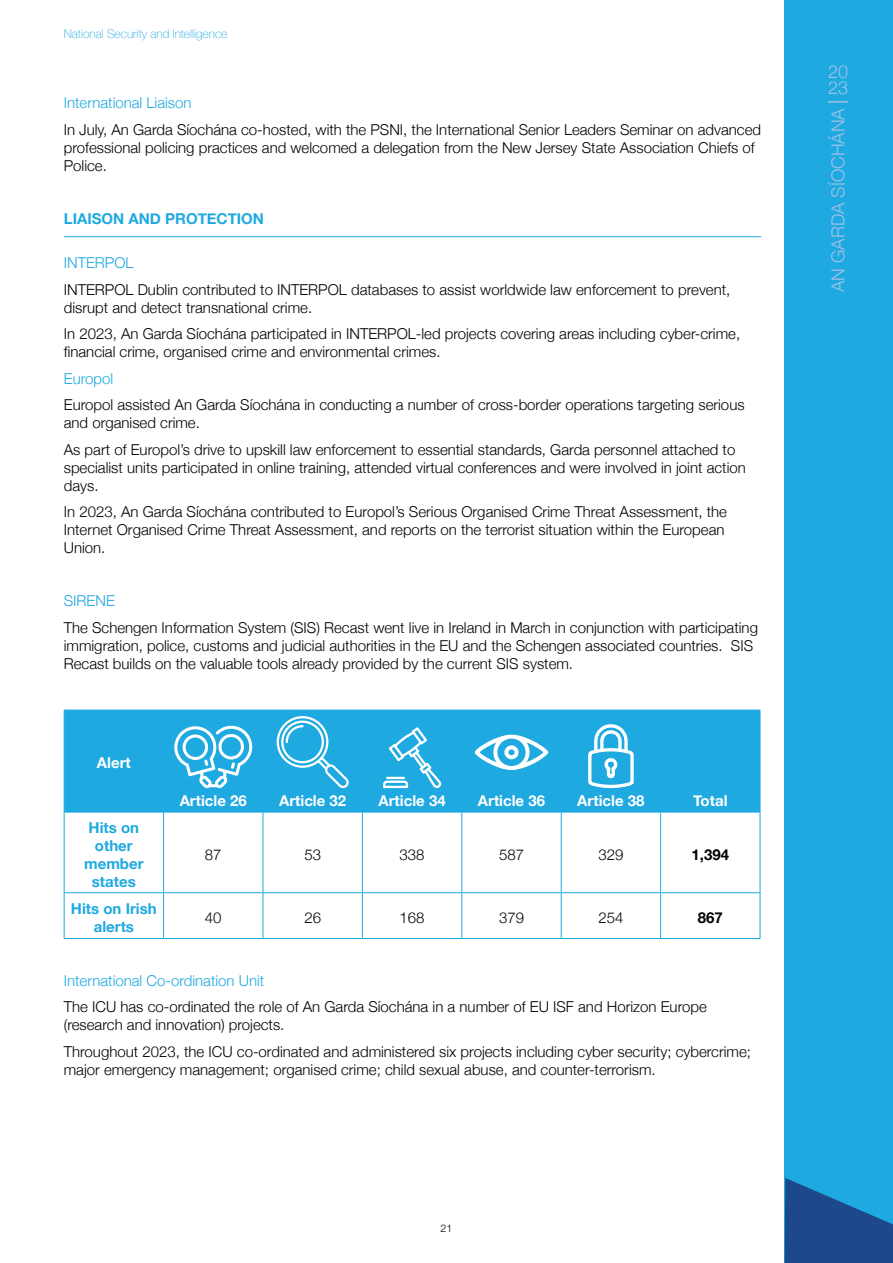
<style>
.page{position:relative;width:893px;height:1263px;background:#fff}
.page>*{position:absolute;margin:0;border:0;box-sizing:border-box;transform-origin:0 0}
.t1{font:300 18px/16px "Helvetica Neue";color:#a1c1e6}
.t2{font:300 15px/18px "Helvetica Neue";color:#000}
.t3{font:300 15px "Helvetica Neue";color:#1fa9e1}
.t4{font:700 15px/18px "Helvetica Neue";color:#1fa9e1;text-align:center}
.t5{font:700 15px "Helvetica Neue";color:#fff}
.t6{font:700 15px "Helvetica Neue";color:#000}
.t7{font:100 12px "Helvetica Neue";color:#1fa9e1}
.t8{font:300 10.5px "Helvetica Neue";color:#000}
</style>
<div class="page">
<div style="left:784px;top:0;width:109px;height:1263px;background:#1fa9e1"></div>
<svg style="left:784px;top:1178px;width:109px;height:85px"></svg>
<hr style="left:828px;top:101px;width:20px;height:2px;background:#a1c1e6">
<hr style="left:64px;top:236px;width:697px;height:1px;background:#1fa9e1">
<div style="left:65px;top:711px;width:695px;height:101px;background:#1fa9e1"></div>
<hr style="left:64px;top:710px;width:100px;height:1px;background:#1fa9e1">
<hr style="left:64px;top:710px;width:1px;height:102px;background:#1fa9e1">
<hr style="left:164px;top:710px;width:99px;height:1px;background:#1fa9e1">
<hr style="left:163px;top:710px;width:1px;height:102px;background:#1fa9e1">
<hr style="left:263px;top:710px;width:99px;height:1px;background:#1fa9e1">
<hr style="left:263px;top:710px;width:1px;height:102px;background:#1fa9e1">
<hr style="left:362px;top:710px;width:100px;height:1px;background:#1fa9e1">
<hr style="left:362px;top:710px;width:1px;height:102px;background:#1fa9e1">
<hr style="left:462px;top:710px;width:99px;height:1px;background:#1fa9e1">
<hr style="left:461px;top:710px;width:1px;height:102px;background:#1fa9e1">
<hr style="left:561px;top:710px;width:100px;height:1px;background:#1fa9e1">
<hr style="left:561px;top:710px;width:1px;height:102px;background:#1fa9e1">
<hr style="left:661px;top:710px;width:99px;height:1px;background:#1fa9e1">
<hr style="left:660px;top:710px;width:1px;height:102px;background:#1fa9e1">
<hr style="left:760px;top:710px;width:1px;height:102px;background:#1fa9e1">
<hr style="left:64px;top:812px;width:100px;height:1px;background:#1fa9e1">
<hr style="left:64px;top:812px;width:1px;height:80px;background:#1fa9e1">
<hr style="left:164px;top:812px;width:99px;height:1px;background:#1fa9e1">
<hr style="left:163px;top:812px;width:1px;height:80px;background:#1fa9e1">
<hr style="left:263px;top:812px;width:99px;height:1px;background:#1fa9e1">
<hr style="left:263px;top:812px;width:1px;height:80px;background:#1fa9e1">
<hr style="left:362px;top:812px;width:100px;height:1px;background:#1fa9e1">
<hr style="left:362px;top:812px;width:1px;height:80px;background:#1fa9e1">
<hr style="left:462px;top:812px;width:99px;height:1px;background:#1fa9e1">
<hr style="left:461px;top:812px;width:1px;height:80px;background:#1fa9e1">
<hr style="left:561px;top:812px;width:100px;height:1px;background:#1fa9e1">
<hr style="left:561px;top:812px;width:1px;height:80px;background:#1fa9e1">
<hr style="left:661px;top:812px;width:99px;height:1px;background:#1fa9e1">
<hr style="left:660px;top:812px;width:1px;height:80px;background:#1fa9e1">
<hr style="left:760px;top:812px;width:1px;height:80px;background:#1fa9e1">
<hr style="left:64px;top:892px;width:100px;height:1px;background:#1fa9e1">
<hr style="left:64px;top:893px;width:1px;height:45px;background:#1fa9e1">
<hr style="left:164px;top:892px;width:99px;height:1px;background:#1fa9e1">
<hr style="left:163px;top:893px;width:1px;height:45px;background:#1fa9e1">
<hr style="left:263px;top:892px;width:99px;height:1px;background:#1fa9e1">
<hr style="left:263px;top:893px;width:1px;height:45px;background:#1fa9e1">
<hr style="left:362px;top:892px;width:100px;height:1px;background:#1fa9e1">
<hr style="left:362px;top:893px;width:1px;height:45px;background:#1fa9e1">
<hr style="left:462px;top:892px;width:99px;height:1px;background:#1fa9e1">
<hr style="left:461px;top:893px;width:1px;height:45px;background:#1fa9e1">
<hr style="left:561px;top:892px;width:100px;height:1px;background:#1fa9e1">
<hr style="left:561px;top:893px;width:1px;height:45px;background:#1fa9e1">
<hr style="left:661px;top:892px;width:99px;height:1px;background:#1fa9e1">
<hr style="left:660px;top:893px;width:1px;height:45px;background:#1fa9e1">
<hr style="left:760px;top:893px;width:1px;height:45px;background:#1fa9e1">
<hr style="left:64px;top:938px;width:100px;height:1px;background:#1fa9e1">
<hr style="left:164px;top:938px;width:99px;height:1px;background:#1fa9e1">
<hr style="left:263px;top:938px;width:99px;height:1px;background:#1fa9e1">
<hr style="left:362px;top:938px;width:100px;height:1px;background:#1fa9e1">
<hr style="left:462px;top:938px;width:99px;height:1px;background:#1fa9e1">
<hr style="left:561px;top:938px;width:100px;height:1px;background:#1fa9e1">
<hr style="left:661px;top:938px;width:99px;height:1px;background:#1fa9e1">
<svg style="left:172px;top:724px;width:82px;height:64px"></svg>
<svg style="left:277px;top:716px;width:72px;height:72px"></svg>
<svg style="left:383px;top:727px;width:58px;height:61px"></svg>
<svg style="left:474px;top:734px;width:75px;height:36px"></svg>
<svg style="left:587px;top:717px;width:48px;height:72px"></svg>
<p class="t7" style="left:64px;top:24px;width:165px">National Security and Intelligence</p>
<p class="t3" style="left:64px;top:91px;width:129px">International Liaison</p>
<p class="t2" style="left:64px;top:119px;width:699px">In July, An Garda Síochána co-hosted, with the PSNI, the International Senior Leaders Seminar on advanced professional policing practices and welcomed a delegation from the New Jersey State Association Chiefs of<br>Police.</p>
<p class="t4" style="left:64px;top:210px;width:202px">LIAISON AND PROTECTION</p>
<p class="t3" style="left:64px;top:251px;width:71px">INTERPOL</p>
<p class="t2" style="left:64px;top:279px;width:668px">INTERPOL Dublin contributed to INTERPOL databases to assist worldwide law enforcement to prevent, disrupt and detect transnational crime.</p>
<p class="t2" style="left:64px;top:324px;width:678px">In 2023, An Garda Síochána participated in INTERPOL-led projects covering areas including cyber-crime, financial crime, organised crime and environmental crimes.</p>
<p class="t3" style="left:64px;top:366px;width:51px">Europol</p>
<p class="t2" style="left:64px;top:395px;width:682px">Europol assisted An Garda Síochána in conducting a number of cross-border operations targeting serious and organised crime.</p>
<p class="t2" style="left:64px;top:439px;width:684px">As part of Europol’s drive to upskill law enforcement to essential standards, Garda personnel attached to specialist units participated in online training, attended virtual conferences and were involved in joint action days.</p>
<p class="t2" style="left:64px;top:502px;width:665px">In 2023, An Garda Síochána contributed to Europol’s Serious Organised Crime Threat Assessment, the<br>Internet Organised Crime Threat Assessment, and reports on the terrorist situation within the European<br>Union.</p>
<p class="t3" style="left:64px;top:589px;width:53px">SIRENE</p>
<p class="t2" style="left:64px;top:617px;width:696px">The Schengen Information System (SIS) Recast went live in Ireland in March in conjunction with participating immigration, police, customs and judicial authorities in the EU and the Schengen associated countries. SIS<br>Recast builds on the valuable tools already provided by the current SIS system.</p>
<p class="t5" style="left:97px;top:751px;width:35px">Alert</p>
<p class="t4" style="left:84px;top:819px;width:61px">Hits on other member states</p>
<p class="t5" style="left:180px;top:789px;width:69px">Article 26</p>
<p class="t5" style="left:279px;top:789px;width:69px">Article 32</p>
<p class="t5" style="left:378px;top:789px;width:69px">Article 34</p>
<p class="t5" style="left:478px;top:789px;width:69px">Article 36</p>
<p class="t5" style="left:577px;top:789px;width:69px">Article 38</p>
<p class="t5" style="left:693px;top:789px;width:36px">Total</p>
<p class="t2" style="left:205px;top:844px;width:18px">87</p>
<p class="t2" style="left:304px;top:844px;width:18px">53</p>
<p class="t2" style="left:400px;top:844px;width:27px">338</p>
<p class="t2" style="left:499px;top:844px;width:27px">587</p>
<p class="t2" style="left:598px;top:844px;width:27px">329</p>
<p class="t6" style="left:692px;top:842px;width:39px">1,394</p>
<p class="t4" style="left:71px;top:900px;width:87px">Hits on Irish alerts</p>
<p class="t2" style="left:205px;top:907px;width:18px">40</p>
<p class="t2" style="left:304px;top:907px;width:18px">26</p>
<p class="t2" style="left:400px;top:907px;width:27px">168</p>
<p class="t2" style="left:499px;top:907px;width:27px">379</p>
<p class="t2" style="left:598px;top:907px;width:27px">254</p>
<p class="t6" style="left:698px;top:906px;width:27px">867</p>
<p class="t3" style="left:64px;top:968px;width:202px">International Co-ordination Unit</p>
<p class="t2" style="left:64px;top:997px;width:645px">The ICU has co-ordinated the role of An Garda Síochána in a number of EU ISF and Horizon Europe (research and innovation) projects.</p>
<p class="t2" style="left:64px;top:1041px;width:689px">Throughout 2023, the ICU co-ordinated and administered six projects including cyber security; cybercrime; major emergency management; organised crime; child sexual abuse, and counter-terrorism.</p>
<p class="t8" style="left:441px;top:1219px;width:13px">21</p>
<p class="t1" style="left:828px;top:62px;width:22px">20<br>23</p>
<p class="t1" style="left:829px;top:292px;width:185px;rotate:-90deg">AN GARDA SÍOCHÁNA</p>
</div>
